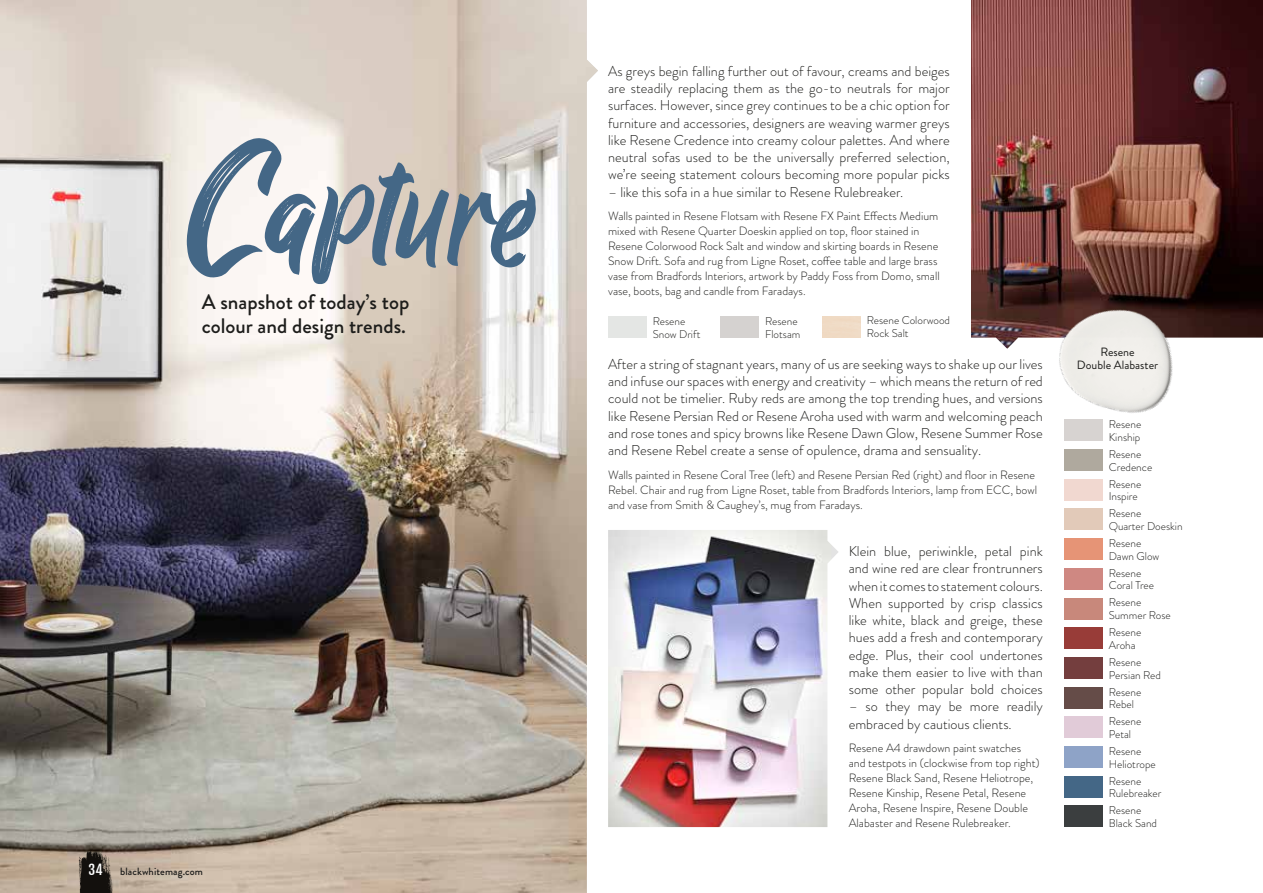
<style>
.page{position:relative;width:1263px;height:893px;background:#fff}
.page>*{position:absolute;margin:0;border:0;box-sizing:border-box;transform-origin:0 0}
.t1{font:500 21px/24px "Brandon Grotesque";color:#1d1d1b}
.t2{font:300 14.25px/17.2px "Brandon Grotesque";color:#1d1d1b;text-align:justify}
.t3{font:13.5px "Fjalla One";color:#fff}
.t4{font:300 12px/15px "Brandon Grotesque";color:#1d1d1b}
.t5{font:12px/13.5px "Brandon Grotesque";color:#1d1d1b;text-align:center}
.t6{font:300 11.25px/12.8px "Brandon Grotesque";color:#1d1d1b}
.t7{font:500 10.5px "Brandon Grotesque";letter-spacing:.01em;color:#1d1d1b}
</style>
<div class="page">
<img style="left:971px;top:0;width:292px;height:349px">
<img style="left:0;top:0;width:598px;height:893px">
<svg style="left:187px;top:138px;width:349px;height:146px"></svg>
<div style="left:720px;top:316px;width:39px;height:22px;background:#d5d2d0"></div>
<div style="left:1064px;top:776px;width:38px;height:21px;background:#446786"></div>
<div style="left:1064px;top:657px;width:38px;height:22px;background:#743e3e"></div>
<div style="left:1064px;top:806px;width:38px;height:21px;background:#3b3e3f"></div>
<div style="left:1064px;top:628px;width:38px;height:21px;background:#983c38"></div>
<div style="left:1064px;top:746px;width:38px;height:22px;background:#8ea3c7"></div>
<div style="left:1064px;top:538px;width:38px;height:22px;background:#e69476"></div>
<div style="left:1064px;top:598px;width:38px;height:21px;background:#c8887b"></div>
<div style="left:1064px;top:717px;width:38px;height:21px;background:#e1cbd8"></div>
<div style="left:1064px;top:687px;width:38px;height:21px;background:#654c48"></div>
<div style="left:1064px;top:479px;width:38px;height:21px;background:#f1d8d0"></div>
<div style="left:1064px;top:568px;width:38px;height:21px;background:#cf8882"></div>
<div style="left:1064px;top:449px;width:38px;height:22px;background:#afa99e"></div>
<div style="left:1064px;top:509px;width:38px;height:21px;background:#e2cab9"></div>
<div style="left:608px;top:316px;width:38px;height:22px;background:#e4e6e4"></div>
<img style="left:1012px;top:254px;width:209px;height:210px">
<img style="left:608px;top:530px;width:230px;height:297px">
<svg style="left:79px;top:850px;width:34px;height:43px"></svg>
<h1 class="t1" style="left:202px;top:290px;width:209px">A snapshot of today’s top colour and design trends.</h1>
<p class="t3" style="left:89px;top:861px;width:16px">34</p>
<p class="t7" style="left:120px;top:864px;width:84px">blackwhitemag.com</p>
<p class="t2" style="left:608px;top:62px;width:343px">As greys begin falling further out of favour, creams and beiges are steadily replacing them as the go-to neutrals for major surfaces. However, since grey continues to be a chic option for furniture and accessories, designers are weaving warmer greys like Resene Credence into creamy colour palettes. And where neutral sofas used to be the universally preferred selection, we’re seeing statement colours becoming more popular picks</p>
<p class="t2" style="left:608px;top:183px;width:297px">– like this sofa in a hue similar to Resene Rulebreaker.</p>
<p class="t4" style="left:608px;top:209px;width:333px">Walls painted in Resene Flotsam with Resene FX Paint Effects Medium mixed with Resene Quarter Doeskin applied on top, floor stained in Resene Colorwood Rock Salt and window and skirting boards in Resene Snow Drift. Sofa and rug from Ligne Roset, coffee table and large brass vase from Bradfords Interiors, artwork by Paddy Foss from Domo, small vase, boots, bag and candle from Faradays.</p>
<p class="t6" style="left:653px;top:315px;width:49px">Resene<br>Snow Drift</p>
<p class="t6" style="left:765px;top:315px;width:37px">Resene<br>Flotsam</p>
<p class="t6" style="left:867px;top:314px;width:85px">Resene Colorwood<br>Rock Salt</p>
<p class="t2" style="left:608px;top:355px;width:436px">After a string of stagnant years, many of us are seeking ways to shake up our lives and infuse our spaces with energy and creativity – which means the return of red could not be timelier. Ruby reds are among the top trending hues, and versions like Resene Persian Red or Resene Aroha used with warm and welcoming peach and rose tones and spicy browns like Resene Dawn Glow, Resene Summer Rose and Resene Rebel create a sense of opulence, drama and sensuality.</p>
<p class="t4" style="left:608px;top:467px;width:430px">Walls painted in Resene Coral Tree (left) and Resene Persian Red (right) and floor in Resene<br>Rebel. Chair and rug from Ligne Roset, table from Bradfords Interiors, lamp from ECC, bowl and vase from Smith &amp; Caughey’s, mug from Faradays.</p>
<p class="t2" style="left:849px;top:543px;width:196px">Klein blue, periwinkle, petal pink and wine red are clear frontrunners when it comes to statement colours.<br>When supported by crisp classics like white, black and greige, these hues add a fresh and contemporary edge. Plus, their cool undertones make them easier to live with than some other popular bold choices</p>
<p class="t2" style="left:849px;top:698px;width:196px">– so they may be more readily embraced by cautious clients.</p>
<p class="t4" style="left:849px;top:740px;width:192px">Resene A4 drawdown paint swatches and testpots in (clockwise from top right)<br>Resene Black Sand, Resene Heliotrope, Resene Kinship, Resene Petal, Resene Aroha, Resene Inspire, Resene Double Alabaster and Resene Rulebreaker.</p>
<p class="t5" style="left:1077px;top:345px;width:83px">Resene<br>Double Alabaster</p>
<p class="t6" style="left:1109px;top:418px;width:34px">Resene<br>Kinship</p>
<p class="t6" style="left:1109px;top:448px;width:45px">Resene<br>Credence</p>
<p class="t6" style="left:1109px;top:507px;width:75px">Resene<br>Quarter Doeskin</p>
<p class="t6" style="left:1109px;top:477px;width:34px">Resene<br>Inspire</p>
<p class="t6" style="left:1109px;top:537px;width:52px">Resene<br>Dawn Glow</p>
<p class="t6" style="left:1109px;top:566px;width:47px">Resene<br>Coral Tree</p>
<p class="t6" style="left:1109px;top:596px;width:63px">Resene<br>Summer Rose</p>
<p class="t6" style="left:1109px;top:626px;width:34px">Resene<br>Aroha</p>
<p class="t6" style="left:1109px;top:656px;width:54px">Resene<br>Persian Red</p>
<p class="t6" style="left:1109px;top:685px;width:34px">Resene<br>Rebel</p>
<p class="t6" style="left:1109px;top:715px;width:34px">Resene<br>Petal</p>
<p class="t6" style="left:1109px;top:745px;width:49px">Resene<br>Heliotrope</p>
<p class="t6" style="left:1109px;top:774px;width:54px">Resene<br>Rulebreaker</p>
<p class="t6" style="left:1109px;top:804px;width:50px">Resene<br>Black Sand</p>
</div>
